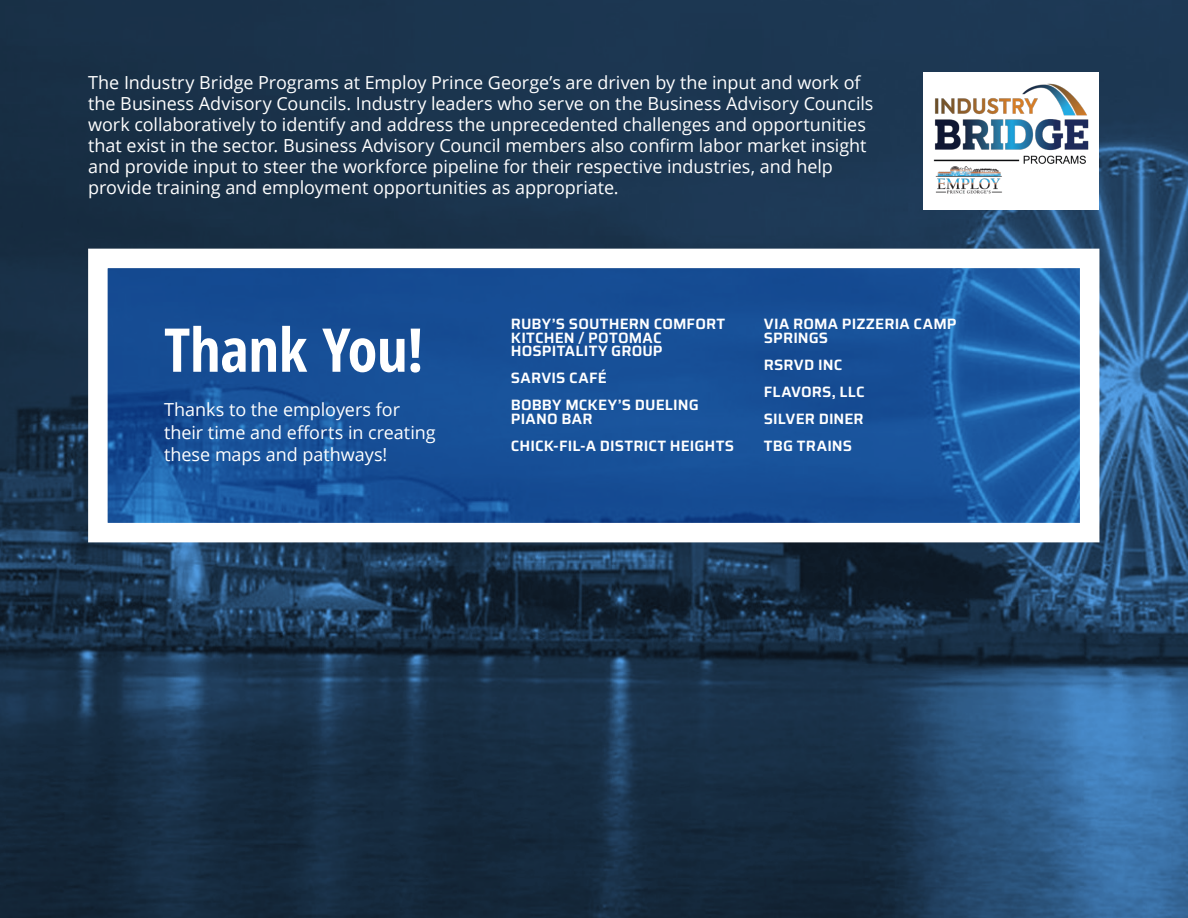
<style>
.page{position:relative;width:1188px;height:918px;background:#fff}
.page>*{position:absolute;margin:0;border:0;box-sizing:border-box;transform-origin:0 0}
.t1{font:700 condensed 60.45px "Open Sans";letter-spacing:-.005em;color:#fff}
.t2{font:18px/21px "Open Sans";letter-spacing:-.005em;color:#fff}
.t3{font:600 15px/13.5px "Saira";letter-spacing:.01em;color:#fff}
</style>
<div class="page">
<img style="left:0;top:0;width:1188px;height:918px">
<svg style="left:109px;top:270px;width:969px;height:251px;fill:#174f97"></svg>
<div style="left:924px;top:72px;width:175px;height:137px;background:#fff"></div>
<img style="left:933px;top:83px;width:156px;height:111px">
<p class="t2" style="left:88px;top:72px;width:787px">The Industry Bridge Programs at Employ Prince George’s are driven by the input and work of the Business Advisory Councils. Industry leaders who serve on the Business Advisory Councils work collaboratively to identify and address the unprecedented challenges and opportunities that exist in the sector. Business Advisory Council members also confirm labor market insight and provide input to steer the workforce pipeline for their respective industries, and help provide training and employment opportunities as appropriate.</p>
<p class="t1" style="left:164px;top:308px;width:261px">Thank You!</p>
<p class="t3" style="left:511px;top:317px;width:216px">RUBY’S SOUTHERN COMFORT<br>KITCHEN / POTOMAC<br>HOSPITALITY GROUP</p>
<p class="t3" style="left:511px;top:371px;width:98px">SARVIS CAFÉ</p>
<p class="t3" style="left:511px;top:398px;width:189px">BOBBY MCKEY’S DUELING<br>PIANO BAR</p>
<p class="t3" style="left:511px;top:438px;width:225px">CHICK-FIL-A DISTRICT HEIGHTS</p>
<p class="t2" style="left:164px;top:398px;width:273px;line-height:22.5px">Thanks to the employers for their time and efforts in creating these maps and pathways!</p>
<p class="t3" style="left:764px;top:317px;width:194px">VIA ROMA PIZZERIA CAMP<br>SPRINGS</p>
<p class="t3" style="left:764px;top:357px;width:80px">RSRVD INC</p>
<p class="t3" style="left:764px;top:384px;width:102px">FLAVORS, LLC</p>
<p class="t3" style="left:764px;top:411px;width:101px">SILVER DINER</p>
<p class="t3" style="left:764px;top:438px;width:90px">TBG TRAINS</p>
</div>
